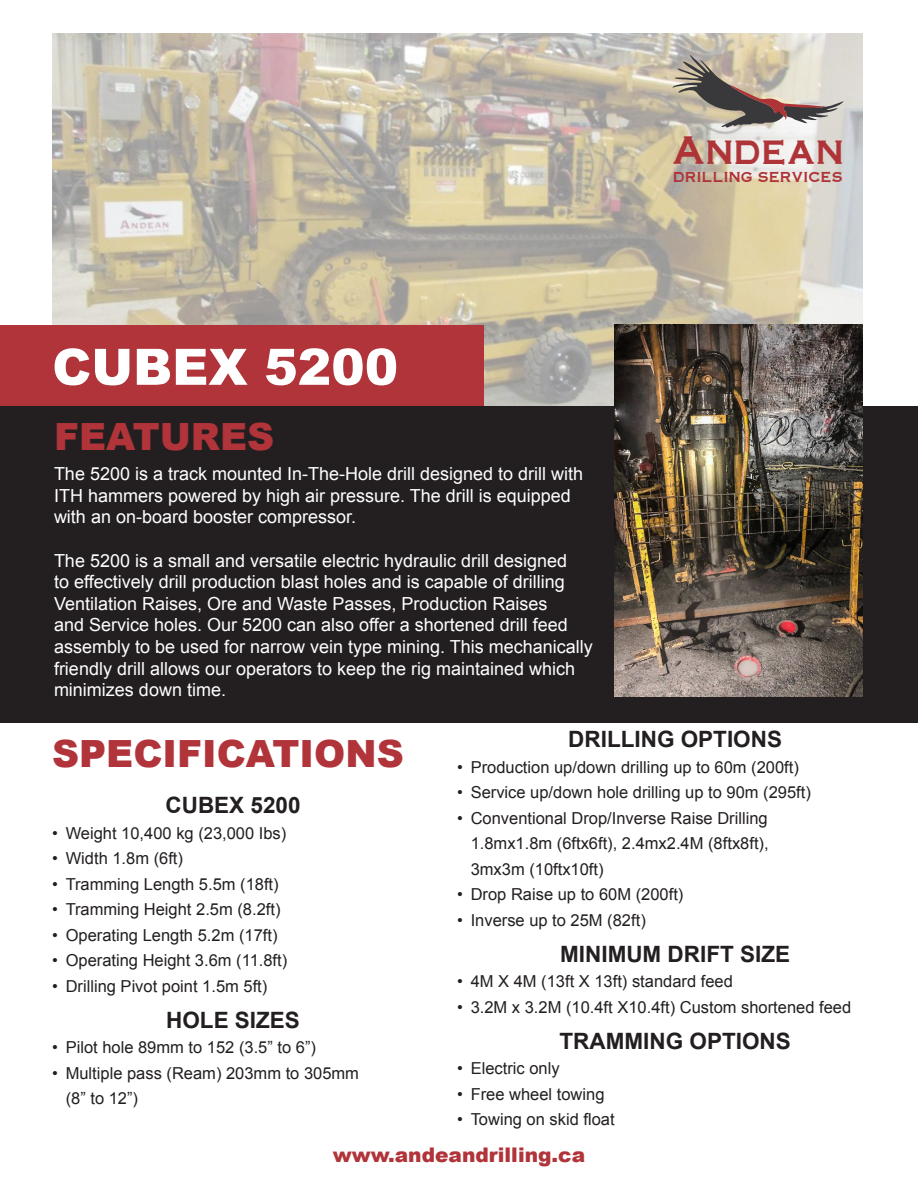
<style>
.page{position:relative;width:918px;height:1188px;background:#fff}
.page>*{position:absolute;margin:0;border:0;box-sizing:border-box;transform-origin:0 0}
.t1{font:900 50.25px "Arial";color:#fff}
.t2{font:900 37.5px "Arial";color:#b03439}
.t3{font:700 33.45px "Copper Plate";letter-spacing:.075em;color:#af3438;scale:.88 1}
.t4{font:700 22.5px "Arial";color:#231f20}
.t5{font:900 20.1px "Arial";color:#b03439}
.t6{font:18px/21.6px "Arial";color:#fff}
.t7{font:16.5px/25.5px "Arial";color:#231f20}
.t8{font:700 14.25px "Copper Plate";letter-spacing:.075em;color:#af3438;scale:.88 1}
</style>
<div class="page">
<img style="left:52px;top:33px;width:810px;height:374px">
<div style="left:0;top:325px;width:483px;height:91px;background:#b03439"></div>
<svg style="left:673px;top:55px;width:171px;height:73px;background:#afa59a"></svg>
<div style="left:0;top:407px;width:918px;height:316px;background:#231f20"></div>
<img style="left:615px;top:325px;width:247px;height:371px">
<p class="t3" style="left:673px;top:124px;width:194px">Andean</p>
<p class="t1" style="left:52px;top:330px;width:348px">CUBEX 5200</p>
<p class="t2" style="left:54px;top:410px;width:222px">FEATURES</p>
<p class="t6" style="left:54px;top:463px;width:531px">The 5200 is a track mounted In-The-Hole drill designed to drill with<br>ITH hammers powered by high air pressure. The drill is equipped with an on-board booster compressor.</p>
<p class="t6" style="left:54px;top:550px;width:540px">The 5200 is a small and versatile electric hydraulic drill designed<br>to effectively drill production blast holes and is capable of drilling Ventilation Raises, Ore and Waste Passes, Production Raises<br>and Service holes. Our 5200 can also offer a shortened drill feed assembly to be used for narrow vein type mining. This mechanically friendly drill allows our operators to keep the rig maintained which minimizes down time.</p>
<p class="t8" style="left:674px;top:165px;width:193px">drilling services</p>
<p class="t4" style="left:568px;top:725px;width:215px">DRILLING OPTIONS</p>
<p class="t7" style="left:457px;top:754px;width:343px">• Production up/down drilling up to 60m (200ft)</p>
<p class="t7" style="left:457px;top:780px;width:355px">• Service up/down hole drilling up to 90m (295ft)</p>
<p class="t7" style="left:471px;top:805px;width:300px;text-align:justify;text-indent:-14px">• Conventional Drop/Inverse Raise Drilling 1.8mx1.8m (6ftx6ft), 2.4mx2.4M (8ftx8ft), 3mx3m (10ftx10ft)</p>
<p class="t7" style="left:457px;top:882px;width:228px">• Drop Raise up to 60M (200ft)</p>
<p class="t7" style="left:457px;top:907px;width:190px">• Inverse up to 25M (82ft)</p>
<p class="t4" style="left:560px;top:939px;width:231px">MINIMUM DRIFT SIZE</p>
<p class="t7" style="left:457px;top:969px;width:277px">• 4M X 4M (13ft X 13ft) standard feed</p>
<p class="t7" style="left:457px;top:994px;width:396px">• 3.2M x 3.2M (10.4ft X10.4ft) Custom shortened feed</p>
<p class="t4" style="left:560px;top:1026px;width:233px">TRAMMING OPTIONS</p>
<p class="t7" style="left:457px;top:1056px;width:104px">• Electric only</p>
<p class="t7" style="left:457px;top:1081px;width:149px">• Free wheel towing</p>
<p class="t7" style="left:457px;top:1107px;width:159px">• Towing on skid float</p>
<p class="t5" style="left:333px;top:1140px;width:254px">www.andeandrilling.ca</p>
<p class="t2" style="left:52px;top:726px;width:353px">SPECIFICATIONS</p>
<p class="t4" style="left:166px;top:791px;width:137px">CUBEX 5200</p>
<p class="t7" style="left:52px;top:820px;width:236px">• Weight 10,400 kg (23,000 Ibs)</p>
<p class="t7" style="left:52px;top:846px;width:132px">• Width 1.8m (6ft)</p>
<p class="t7" style="left:52px;top:871px;width:228px">• Tramming Length 5.5m (18ft)</p>
<p class="t7" style="left:52px;top:897px;width:230px">• Tramming Height 2.5m (8.2ft)</p>
<p class="t7" style="left:52px;top:922px;width:227px">• Operating Length 5.2m (17ft)</p>
<p class="t7" style="left:52px;top:948px;width:237px">• Operating Height 3.6m (11.8ft)</p>
<p class="t7" style="left:52px;top:973px;width:217px">• Drilling Pivot point 1.5m 5ft)</p>
<p class="t4" style="left:166px;top:1005px;width:135px">HOLE SIZES</p>
<p class="t7" style="left:52px;top:1035px;width:265px">• Pilot hole 89mm to 152 (3.5” to 6”)</p>
<p class="t7" style="left:66px;top:1060px;width:295px;text-indent:-14px">• Multiple pass (Ream) 203mm to 305mm (8” to 12”)</p>
</div>
